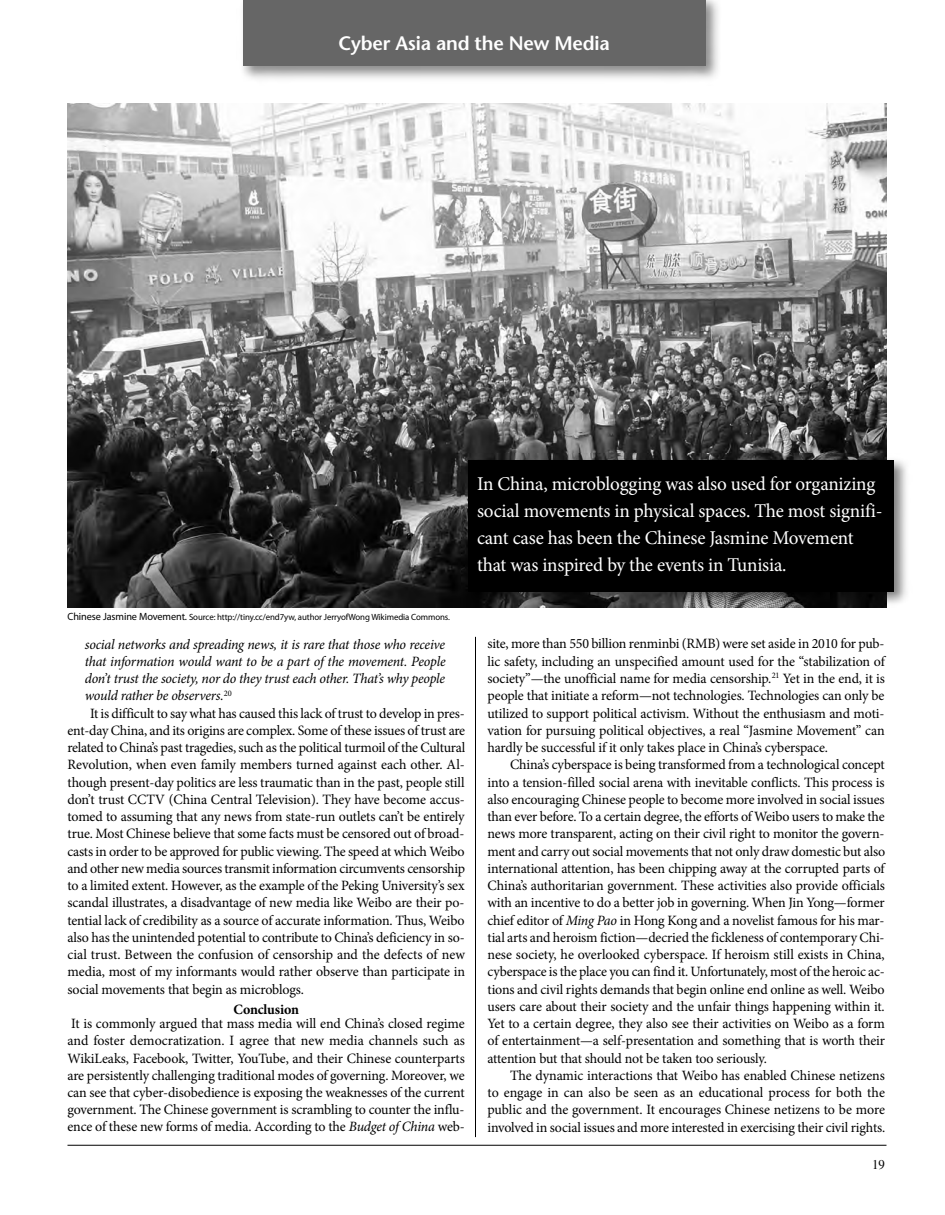
<style>
.page{position:relative;width:945px;height:1215px;background:#fff}
.page>*{position:absolute;margin:0;border:0;box-sizing:border-box;transform-origin:0 0}
.t1{font:19.5px/27px "Minion Pro";letter-spacing:-.01em;color:#fff}
.t2{font:600 19.5px "Stone Sans";letter-spacing:-.015em;color:#fff}
.t3{font:14.25px/17.2px "Minion Pro";letter-spacing:-.01em;color:#000;text-align:justify}
.t4{font:italic 14.25px "Minion Pro";letter-spacing:-.015em;color:#000}
.t5{font:700 14.25px "Minion Pro";letter-spacing:-.01em;color:#000}
.t6{font:13.5px "EAA Times";color:#000;scale:.95 1}
.t7{font:9px "Myriad Pro";letter-spacing:-.01em;color:#000}
.s1{font-size:10.5px}
.s2{font-style:italic}
</style>
<div class="page">
<img style="left:68px;top:104px;width:819px;height:504px">
<hr style="left:475px;top:637px;width:1px;height:500px;background:#000">
<hr style="left:68px;top:1145px;width:818px;height:1px;background:#000">
<img style="left:243px;top:0;width:475px;height:79px">
<div style="left:243px;top:0;width:462px;height:66px;background:#666"></div>
<img style="left:461px;top:454px;width:446px;height:154px">
<div style="left:468px;top:461px;width:426px;height:131px;background:#000"></div>
<h1 class="t2" style="left:339px;top:35px;width:273px">Cyber Asia and the New Media</h1>
<h1 class="t1" style="left:477px;top:472px;width:407px">In China, microblogging was also used for organizing social movements in physical spaces. The most signifi&shy;cant case has been the Chinese Jasmine Movement that was inspired by the events in Tunisia.</h1>
<p class="t7" style="left:68px;top:614px;width:384px"><span class="s1">Chinese Jasmine Movement.</span> Source: http://tiny.cc/end7yw, author JerryofWong Wikimedia Commons.</p>
<p class="t4" style="left:85px;top:639px;width:362px">social networks and spreading news, it is rare that those who receive</p>
<p class="t4" style="left:85px;top:656px;width:362px">that information would want to be a part of the movement. People</p>
<p class="t4" style="left:85px;top:673px;width:362px">don’t trust the society, nor do they trust each other. That’s why people</p>
<p class="t4" style="left:85px;top:690px;width:148px">would rather be observers.<sup>20</sup></p>
<p class="t3" style="left:90px;top:706px;width:376px">It is difficult to say what has caused this lack of trust to develop in pres-</p>
<p class="t3" style="left:68px;top:723px;width:399px">ent-day China, and its origins are complex. Some of these issues of trust are</p>
<p class="t3" style="left:68px;top:740px;width:399px">related to China’s past tragedies, such as the political turmoil of the Cultural</p>
<p class="t3" style="left:68px;top:757px;width:399px">Revolution, when even family members turned against each other. Al-</p>
<p class="t3" style="left:68px;top:775px;width:399px">though present-day politics are less traumatic than in the past, people still</p>
<p class="t3" style="left:68px;top:792px;width:399px">don’t trust CCTV (China Central Television). They have become accus-</p>
<p class="t3" style="left:68px;top:809px;width:399px">tomed to assuming that any news from state-run outlets can’t be entirely</p>
<p class="t3" style="left:68px;top:826px;width:399px">true. Most Chinese believe that some facts must be censored out of broad-</p>
<p class="t3" style="left:68px;top:844px;width:399px">casts in order to be approved for public viewing. The speed at which Weibo</p>
<p class="t3" style="left:68px;top:861px;width:399px">and other new media sources transmit information circumvents censorship</p>
<p class="t3" style="left:67px;top:878px;width:399px">to a limited extent. However, as the example of the Peking University’s sex</p>
<p class="t3" style="left:67px;top:895px;width:399px">scandal illustrates, a disadvantage of new media like Weibo are their po-</p>
<p class="t3" style="left:67px;top:913px;width:399px">tential lack of credibility as a source of accurate information. Thus, Weibo</p>
<p class="t3" style="left:67px;top:930px;width:399px">also has the unintended potential to contribute to China’s deficiency in so-</p>
<p class="t3" style="left:68px;top:947px;width:399px">cial trust. Between the confusion of censorship and the defects of new</p>
<p class="t3" style="left:67px;top:964px;width:399px">media, most of my informants would rather observe than participate in</p>
<p class="t3" style="left:67px;top:982px;width:238px">social movements that begin as microblogs.</p>
<p class="t5" style="left:233px;top:1004px;width:67px">Conclusion</p>
<p class="t3" style="left:67px;top:1016px;width:399px">It is commonly argued that mass media will end China’s closed regime and foster democratization. I agree that new media channels such as WikiLeaks, Facebook, Twitter, YouTube, and their Chinese counterparts are persistently challenging traditional modes of governing. Moreover, we can see that cyber-disobedience is exposing the weaknesses of the current government. The Chinese government is scrambling to counter the influ&shy;ence of these new forms of media. According to the <span class="s2">Budget of China</span> web-</p>
<p class="t3" style="left:487px;top:637px;width:399px">site, more than 550 billion renminbi (RMB) were set aside in 2010 for pub&shy;lic safety, including an unspecified amount used for the “stabilization of society”—the unofficial name for media censorship.<sup>21</sup> Yet in the end, it is people that initiate a reform—not technologies. Technologies can only be utilized to support political activism. Without the enthusiasm and moti&shy;vation for pursuing political objectives, a real “Jasmine Movement” can hardly be successful if it only takes place in China’s cyberspace.</p>
<p class="t3" style="left:488px;top:757px;width:399px;text-indent:22px">China’s cyberspace is being transformed from a technological concept into a tension-filled social arena with inevitable conflicts. This process is also encouraging Chinese people to become more involved in social issues than ever before. To a certain degree, the efforts of Weibo users to make the news more transparent, acting on their civil right to monitor the govern&shy;ment and carry out social movements that not only draw domestic but also international attention, has been chipping away at the corrupted parts of China’s authoritarian government. These activities also provide officials with an incentive to do a better job in governing. When Jin Yong—former chief editor of <span class="s2">Ming Pao</span> in Hong Kong and a novelist famous for his mar&shy;tial arts and heroism fiction—decried the fickleness of contemporary Chi&shy;nese society, he overlooked cyberspace. If heroism still exists in China, cyberspace is the place you can find it. Unfortunately, most of the heroic ac&shy;tions and civil rights demands that begin online end online as well. Weibo users care about their society and the unfair things happening within it.<br>Yet to a certain degree, they also see their activities on Weibo as a form of entertainment—a self-presentation and something that is worth their attention but that should not be taken too seriously.</p>
<p class="t3" style="left:488px;top:1068px;width:399px;text-indent:22px">The dynamic interactions that Weibo has enabled Chinese netizens to engage in can also be seen as an educational process for both the public and the government. It encourages Chinese netizens to be more involved in social issues and more interested in exercising their civil rights.</p>
<p class="t6" style="left:872px;top:1159px;width:15px">19</p>
</div>
